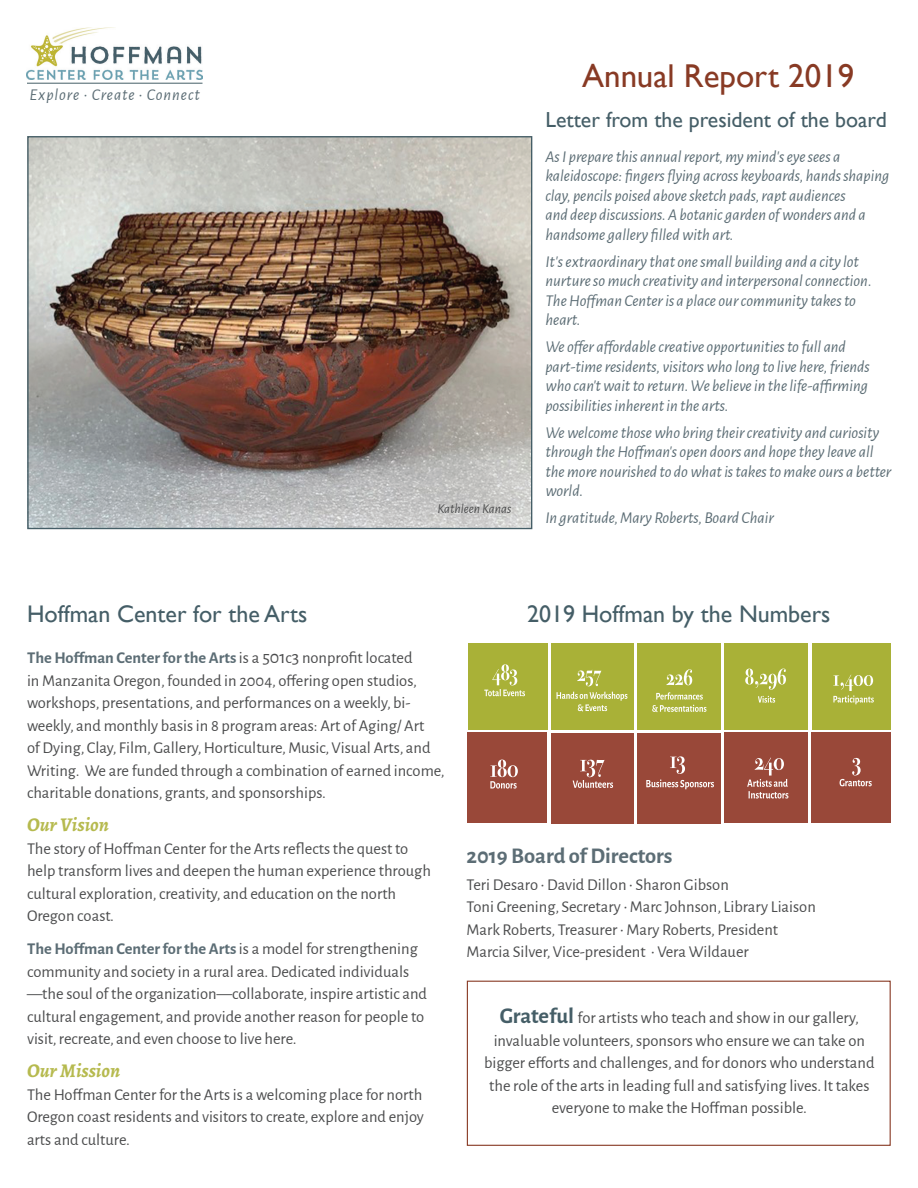
<style>
.page{position:relative;width:918px;height:1188px;background:#fff}
.page>*{position:absolute;margin:0;border:0;box-sizing:border-box;transform-origin:0 0}
.t1{font:33px "Gill Sans";color:#883a24}
.t2{font:24px "Gill Sans";color:#455e67}
.t3{font:700 22.5px "Alegreya Sans";color:#5c6d75}
.t4{font:21.75px "Gill Sans";color:#455e67}
.t5{font:italic 700 19.5px "Alegreya";color:#b6ba4f}
.t6{font:16.5px/22.5px "Alegreya Sans";color:#4b4c4d}
.t7{font:italic 16.5px/19.5px "Alegreya Sans";color:#5c6d75}
.t8{font:italic 16.5px "Alegreya Sans";letter-spacing:.06em;color:#5c6d75}
.t9{font:italic 13.5px "Alegreya Sans";color:#4b4c4d}
.s1{font-weight:700;color:#5c6d75}
.s2{font-size:18px}
.s3{font-weight:700;font-size:22.5px;color:#455e67}
</style>
<div class="page">
<img style="left:29px;top:138px;width:501px;height:389px">
<img style="left:27px;top:27px;width:176px;height:52px">
<hr style="left:27px;top:83px;width:175px;height:1px;background:#455e67">
<div style="left:551px;top:643px;width:83px;height:86px;background:#a9b137"></div>
<div style="left:468px;top:643px;width:80px;height:86px;background:#a9b137"></div>
<div style="left:638px;top:643px;width:83px;height:86px;background:#a9b137"></div>
<div style="left:725px;top:643px;width:83px;height:86px;background:#a9b137"></div>
<div style="left:813px;top:643px;width:78px;height:86px;background:#a9b137"></div>
<div style="left:551px;top:733px;width:83px;height:90px;background:#994839"></div>
<div style="left:468px;top:733px;width:79px;height:90px;background:#994839"></div>
<div style="left:638px;top:733px;width:83px;height:90px;background:#994839"></div>
<div style="left:725px;top:733px;width:83px;height:90px;background:#994839"></div>
<div style="left:812px;top:733px;width:79px;height:90px;background:#994839"></div>
<svg style="left:577px;top:670px;width:24px;height:16px"></svg>
<svg style="left:556px;top:692px;width:71px;height:20px"></svg>
<svg style="left:652px;top:692px;width:54px;height:20px"></svg>
<svg style="left:745px;top:669px;width:41px;height:21px"></svg>
<svg style="left:833px;top:675px;width:41px;height:29px"></svg>
<svg style="left:484px;top:664px;width:41px;height:32px"></svg>
<svg style="left:666px;top:669px;width:26px;height:16px"></svg>
<svg style="left:573px;top:760px;width:40px;height:28px"></svg>
<svg style="left:646px;top:756px;width:68px;height:33px"></svg>
<svg style="left:840px;top:758px;width:32px;height:28px"></svg>
<svg style="left:490px;top:760px;width:28px;height:29px"></svg>
<svg style="left:747px;top:758px;width:41px;height:41px"></svg>
<svg style="left:758px;top:696px;width:17px;height:7px"></svg>
<div style="left:467px;top:981px;width:424px;height:165px;border:1px solid #883a24"></div>
<p class="t8" style="left:30px;top:83px;width:172px">Explore • Create • Connect</p>
<p class="t9" style="left:437px;top:500px;width:75px">Kathleen Kanas</p>
<p class="t1" style="left:582px;top:56px;width:274px">Annual Report 2019</p>
<p class="t4" style="left:545px;top:106px;width:343px">Letter from the president of the board</p>
<p class="t7" style="left:545px;top:146px;width:345px">As I prepare this annual report, my mind’s eye sees a kaleidoscope: fingers flying across keyboards, hands shaping clay, pencils poised above sketch pads, rapt audiences<br>and deep discussions. A botanic garden of wonders and a handsome gallery filled with art.</p>
<p class="t7" style="left:545px;top:251px;width:328px">It’s extraordinary that one small building and a city lot nurture so much creativity and interpersonal connection.<br>The Hoffman Center is a place our community takes to heart.</p>
<p class="t7" style="left:545px;top:337px;width:326px">We offer affordable creative opportunities to full and part-time residents, visitors who long to live here, friends who can’t wait to return. We believe in the life-affirming possibilities inherent in the arts.</p>
<p class="t7" style="left:545px;top:422px;width:347px">We welcome those who bring their creativity and curiosity through the Hoffman’s open doors and hope they leave all the more nourished to do what is takes to make ours a better world.</p>
<p class="t7" style="left:545px;top:508px;width:230px">In gratitude, Mary Roberts, Board Chair</p>
<p class="t2" style="left:27px;top:599px;width:282px">Hoffman Center for the Arts</p>
<p class="t2" style="left:527px;top:599px;width:305px">2019 Hoffman by the Numbers</p>
<p class="t6" style="left:27px;top:646px;width:419px"><span class="s1">The Hoffman Center for the Arts</span> is a <span class="s2">501</span>c<span class="s2">3</span> nonprofit located<br>in Manzanita Oregon, founded in 2004, offering open studios, workshops, presentations, and performances on a weekly, bi&shy;weekly, and monthly basis in 8 program areas: Art of Aging/ Art<br>of Dying, Clay, Film, Gallery, Horticulture, Music, Visual Arts, and Writing. We are funded through a combination of earned income, charitable donations, grants, and sponsorships.</p>
<p class="t5" style="left:27px;top:812px;width:83px">Our Vision</p>
<p class="t6" style="left:27px;top:837px;width:405px">The story of Hoffman Center for the Arts reflects the quest to help transform lives and deepen the human experience through cultural exploration, creativity, and education on the north Oregon coast.</p>
<p class="t6" style="left:27px;top:937px;width:402px"><span class="s1">The Hoffman Center for the Arts</span> is a model for strengthening community and society in a rural area. Dedicated individuals —the soul of the organization—collaborate, inspire artistic and cultural engagement, and provide another reason for people to visit, recreate, and even choose to live here.</p>
<p class="t5" style="left:27px;top:1058px;width:95px">Our Mission</p>
<p class="t6" style="left:27px;top:1083px;width:398px;text-align:justify">The Hoffman Center for the Arts is a welcoming place for north Oregon coast residents and visitors to create, explore and enjoy arts and culture.</p>
<p class="t3" style="left:467px;top:839px;width:208px">2019 Board of Directors</p>
<p class="t6" style="left:467px;top:872px;width:351px">Teri Desaro • David Dillon • Sharon Gibson<br>Toni Greening, Secretary • Marc Johnson, Library Liaison Mark Roberts, Treasurer • Mary Roberts, President Marcia Silver, Vice-president • Vera Wildauer</p>
<p class="t6" style="left:484px;top:1006px;width:392px;text-align:center"><span class="s3">Grateful</span> for artists who teach and show in our gallery, invaluable volunteers, sponsors who ensure we can take on bigger efforts and challenges, and for donors who understand the role of the arts in leading full and satisfying lives. It takes everyone to make the Hoffman possible.</p>
</div>
